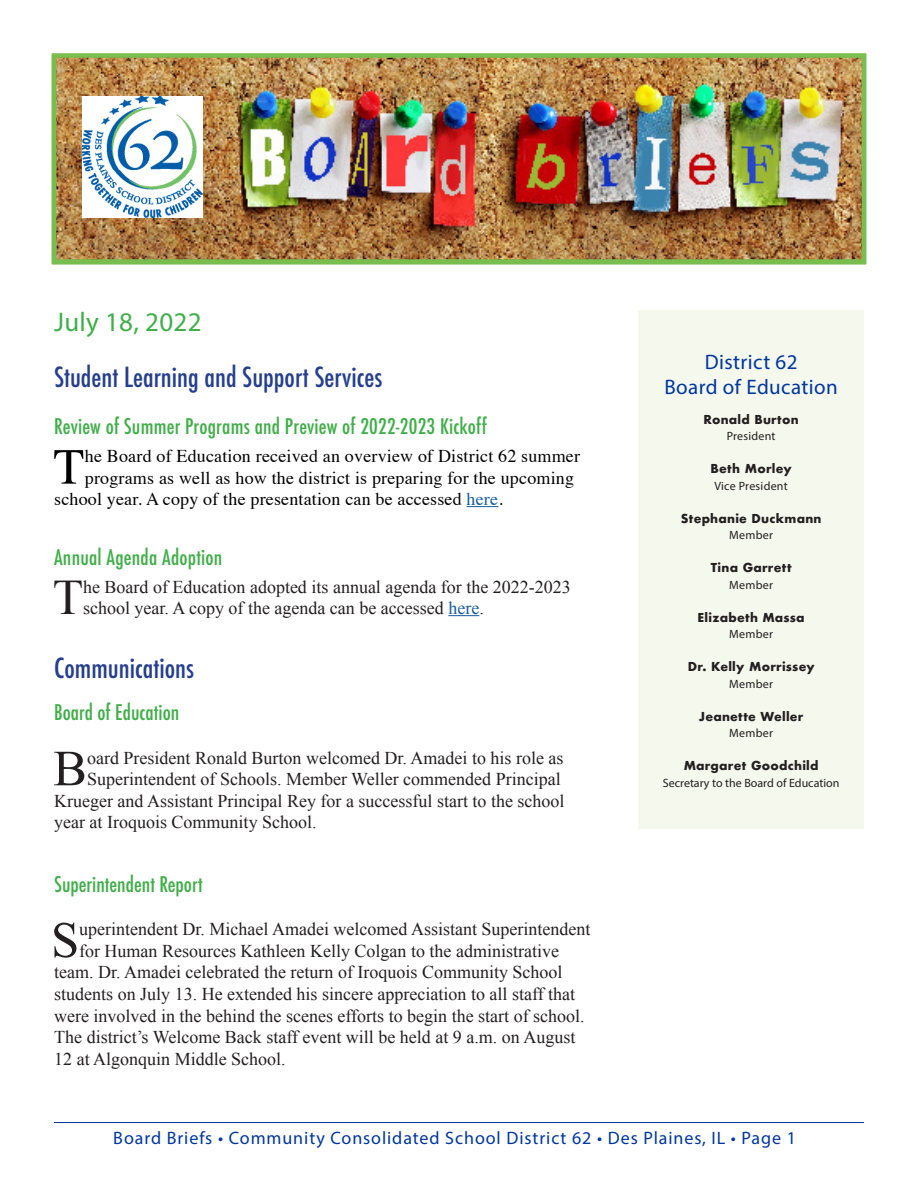
<style>
.page{position:relative;width:918px;height:1188px;background:#fff}
.page>*{position:absolute;margin:0;border:0;box-sizing:border-box;transform-origin:0 0}
.Story_header{font:50.7px "Times";color:#000}
.bodycopy{font:50.55px "Times New Roman";color:#231f20}
.Story_header-2{font:49.65px "Times New Roman";color:#231f20}
.bodycopy-2{font:500 condensed 27px "Futura";color:#253f8e}
.Story_header-3{font:27px "Myriad Pro";letter-spacing:.01em;color:#40ae49}
.Story_header-4{font:500 condensed 21px "Futura";letter-spacing:.01em;color:#40ae49}
.bodycopy-3{font:500 condensed 21px "Futura";color:#40ae49}
.Story_header-5{font:21px/25.2px "Myriad Pro";letter-spacing:.02em;color:#0036a0;text-align:center}
.bodycopy-4{font:18px "Times New Roman";color:#231f20}
.Story_header-6{font:18px "Times";letter-spacing:.01em;color:#000}
.Story_header-7{font:18px/21px "Times New Roman";color:#231f20}
.t1{font:18px "Myriad Pro";letter-spacing:.05em;color:#0036a0}
.Board_name{font:700 12px "Futura";letter-spacing:.02em;color:#231f20}
.Board{font:12px "Myriad Pro";letter-spacing:.02em;color:#231f20}
.Board-2{font:700 12px "Futura";letter-spacing:.02em;color:#231f20}
.Board-3{font:12px "Myriad Pro";color:#231f20}
.s1{color:#175d9e}
</style>
<div class="page">
<img style="left:57px;top:59px;width:804px;height:200px">
<hr style="left:54px;top:1122px;width:810px;height:1px;background:#0036a0">
<div style="left:638px;top:310px;width:226px;height:519px;background:#f5f8ed"></div>
<hr style="left:467px;top:506px;width:31px;height:1px;background:#175d9e">
<hr style="left:448px;top:615px;width:31px;height:1px;background:#175d9e">
<div style="left:52px;top:53px;width:814px;height:211px;border:4px solid #77be4e"></div>
<img style="left:82px;top:96px;width:120px;height:122px">
<p class="Story_header-3" style="left:54px;top:306px;width:149px">July 18, 2022</p>
<p class="bodycopy-2" style="left:54px;top:360px;width:330px">Student Learning and Support Services</p>
<p class="Story_header-4" style="left:54px;top:412px;width:434px">Review of Summer Programs and Preview of 2022-2023 Kickoff</p>
<p class="Story_header" style="left:53px;top:419px;width:32px">T</p>
<p class="Story_header-6" style="left:85px;top:439px;width:497px">he Board of Education received an overview of District 62 summer</p>
<p class="Story_header-6" style="left:85px;top:461px;width:491px">programs as well as how the district is preparing for the upcoming</p>
<p class="Story_header-6" style="left:54px;top:482px;width:450px">school year. A copy of the presentation can be accessed <span class="s1">here</span>.</p>
<p class="Story_header-4" style="left:54px;top:544px;width:170px">Annual Agenda Adoption</p>
<p class="Story_header-2" style="left:53px;top:564px;width:32px">T</p>
<p class="Story_header-7" style="left:83px;top:576px;width:489px">he Board of Education adopted its annual agenda for the 2022-2023 school year. A copy of the agenda can be accessed <span class="s1">here</span>.</p>
<p class="bodycopy-2" style="left:54px;top:651px;width:141px">Communications</p>
<p class="bodycopy-3" style="left:54px;top:699px;width:127px">Board of Education</p>
<p class="bodycopy" style="left:53px;top:734px;width:35px">B</p>
<p class="bodycopy-4" style="left:87px;top:746px;width:478px">oard President Ronald Burton welcomed Dr. Amadei to his role as</p>
<p class="bodycopy-4" style="left:87px;top:767px;width:475px">Superintendent of Schools. Member Weller commended Principal</p>
<p class="bodycopy-4" style="left:54px;top:789px;width:512px">Krueger and Assistant Principal Rey for a successful start to the school</p>
<p class="bodycopy-4" style="left:54px;top:810px;width:264px">year at Iroquois Community School.</p>
<p class="bodycopy-3" style="left:54px;top:871px;width:150px">Superintendent Report</p>
<p class="bodycopy" style="left:51px;top:906px;width:30px">S</p>
<p class="bodycopy-4" style="left:79px;top:917px;width:513px">uperintendent Dr. Michael Amadei welcomed Assistant Superintendent</p>
<p class="bodycopy-4" style="left:79px;top:939px;width:481px">for Human Resources Kathleen Kelly Colgan to the administrative</p>
<p class="bodycopy-4" style="left:54px;top:960px;width:510px">team. Dr. Amadei celebrated the return of Iroquois Community School</p>
<p class="bodycopy-4" style="left:54px;top:982px;width:523px">students on July 13. He extended his sincere appreciation to all staff that</p>
<p class="bodycopy-4" style="left:54px;top:1004px;width:532px">were involved in the behind the scenes efforts to begin the start of school.</p>
<p class="bodycopy-4" style="left:54px;top:1025px;width:523px">The district’s Welcome Back staff event will be held at 9 a.m. on August</p>
<p class="bodycopy-4" style="left:54px;top:1047px;width:233px">12 at Algonquin Middle School.</p>
<p class="Story_header-5" style="left:664px;top:349px;width:175px">District 62<br>Board of Education</p>
<p class="Board_name" style="left:704px;top:411px;width:97px">Ronald Burton</p>
<p class="Board" style="left:727px;top:429px;width:50px">President</p>
<p class="Board_name" style="left:711px;top:460px;width:83px">Beth Morley</p>
<p class="Board" style="left:715px;top:479px;width:75px">Vice President</p>
<p class="Board_name" style="left:681px;top:510px;width:142px">Stephanie Duckmann</p>
<p class="Board" style="left:729px;top:528px;width:45px">Member</p>
<p class="Board_name" style="left:711px;top:559px;width:82px">Tina Garrett</p>
<p class="Board" style="left:729px;top:578px;width:45px">Member</p>
<p class="Board-2" style="left:698px;top:609px;width:109px">Elizabeth Massa</p>
<p class="Board" style="left:729px;top:627px;width:45px">Member</p>
<p class="Board-2" style="left:688px;top:658px;width:128px">Dr. Kelly Morrissey</p>
<p class="Board" style="left:729px;top:677px;width:45px">Member</p>
<p class="Board_name" style="left:699px;top:708px;width:106px">Jeanette Weller</p>
<p class="Board" style="left:729px;top:726px;width:45px">Member</p>
<p class="Board_name" style="left:684px;top:757px;width:136px">Margaret Goodchild</p>
<p class="Board-3" style="left:663px;top:776px;width:178px">Secretary to the Board of Education</p>
<p class="t1" style="left:113px;top:1127px;width:684px">Board Briefs • Community Consolidated School District 62 • Des Plaines, IL • Page 1</p>
</div>
